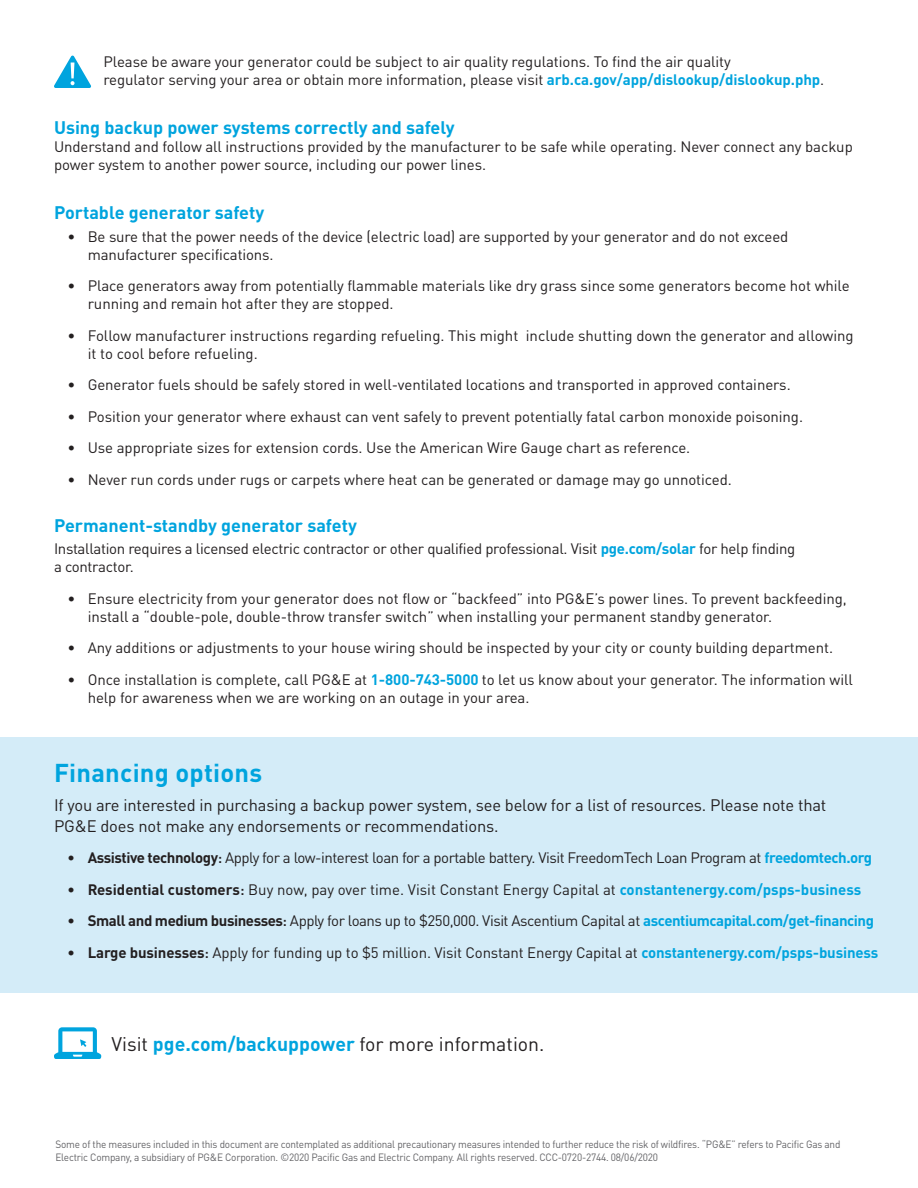
<style>
.page{position:relative;width:918px;height:1188px;background:#fff}
.page>*{position:absolute;margin:0;border:0;box-sizing:border-box;transform-origin:0 0}
.copy{font:700 25.5px "DINOT";letter-spacing:.01em;color:#00a4de}
.copy-2{font:19.5px "DINOT";color:#231f20}
.Body_Copy{font:700 18px "DINOT";color:#00a4de}
.Body_Copy-2{font:16.5px/21px "DINOT";letter-spacing:-.01em;color:#231f20}
.Body_Copy-3{font:15px/18px "DINOT";letter-spacing:-.005em;color:#231f20}
.Body_Copy-4{font:15px "DINOT";letter-spacing:-.03em;color:#231f20}
.disclaimer{font:10.5px/12.6px "DINOT";letter-spacing:-.02em;color:#636366;scale:.95 1}
.s1{font-weight:700;color:#00a4de}
.s2{font-weight:700}
.s3{font-weight:500}
</style>
<div class="page">
<div style="left:0;top:737px;width:918px;height:256px;background:#d4ecf8"></div>
<svg style="left:54px;top:1027px;width:47px;height:32px"></svg>
<svg style="left:54px;top:55px;width:37px;height:33px"></svg>
<p class="Body_Copy-3" style="left:104px;top:52px;width:722px">Please be aware your generator could be subject to air quality regulations. To find the air quality<br>regulator serving your area or obtain more information, please visit <span class="s1">arb.ca.gov/app/dislookup/dislookup.php</span>.</p>
<p class="Body_Copy" style="left:54px;top:116px;width:402px">Using backup power systems correctly and safely</p>
<p class="Body_Copy-3" style="left:54px;top:138px;width:800px">Understand and follow all instructions provided by the manufacturer to be safe while operating. Never connect any backup power system to another power source, including our power lines.</p>
<p class="Body_Copy" style="left:54px;top:201px;width:212px">Portable generator safety</p>
<p class="Body_Copy-3" style="left:88px;top:227px;width:702px;text-indent:-20px">• Be sure that the power needs of the device (electric load) are supported by your generator and do not exceed manufacturer specifications.</p>
<p class="Body_Copy-3" style="left:88px;top:276px;width:763px;text-indent:-20px">• Place generators away from potentially flammable materials like dry grass since some generators become hot while running and remain hot after they are stopped.</p>
<p class="Body_Copy-3" style="left:88px;top:326px;width:768px;text-indent:-20px">• Follow manufacturer instructions regarding refueling. This might include shutting down the generator and allowing it to cool before refueling.</p>
<p class="Body_Copy-3" style="left:68px;top:375px;width:725px">• Generator fuels should be safely stored in well-ventilated locations and transported in approved containers.</p>
<p class="Body_Copy-3" style="left:68px;top:407px;width:737px">• Position your generator where exhaust can vent safely to prevent potentially fatal carbon monoxide poisoning.</p>
<p class="Body_Copy-3" style="left:68px;top:438px;width:624px">• Use appropriate sizes for extension cords. Use the American Wire Gauge chart as reference.</p>
<p class="Body_Copy-3" style="left:68px;top:470px;width:666px">• Never run cords under rugs or carpets where heat can be generated or damage may go unnoticed.</p>
<p class="Body_Copy" style="left:54px;top:514px;width:304px">Permanent-standby generator safety</p>
<p class="Body_Copy-3" style="left:54px;top:540px;width:743px">Installation requires a licensed electric contractor or other qualified professional. Visit <span class="s1">pge.com/solar</span> for help finding a contractor.</p>
<p class="Body_Copy-3" style="left:88px;top:589px;width:761px;text-indent:-20px">• Ensure electricity from your generator does not flow or “backfeed” into PG&amp;E’s power lines. To prevent backfeeding, install a “double-pole, double-throw transfer switch” when installing your permanent standby generator.</p>
<p class="Body_Copy-3" style="left:68px;top:639px;width:767px">• Any additions or adjustments to your house wiring should be inspected by your city or county building department.</p>
<p class="Body_Copy-3" style="left:88px;top:670px;width:767px;text-indent:-20px">• Once installation is complete, call PG&amp;E at <span class="s1">1-800-743-5000</span> to let us know about your generator. The information will help for awareness when we are working on an outage in your area.</p>
<p class="copy" style="left:54px;top:756px;width:210px">Financing options</p>
<p class="Body_Copy-2" style="left:54px;top:794px;width:774px">If you are interested in purchasing a backup power system, see below for a list of resources. Please note that<br>PG&amp;E does not make any endorsements or recommendations.</p>
<p class="Body_Copy-4" style="left:68px;top:848px;width:806px"><span class="s2">• Assistive technology</span><span class="s3">:</span> Apply for a low-interest loan for a portable battery. Visit FreedomTech Loan Program at <span class="s1">freedomtech.org</span></p>
<p class="Body_Copy-3" style="left:68px;top:880px;width:795px"><span class="s2">• Residential customers</span><span class="s3">:</span> Buy now, pay over time. Visit Constant Energy Capital at <span class="s1">constantenergy.com/psps-business</span></p>
<p class="Body_Copy-4" style="left:68px;top:911px;width:808px"><span class="s2">• Small and medium businesses</span><span class="s3">:</span> Apply for loans up to $250,000. Visit Ascentium Capital at <span class="s1">ascentiumcapital.com/get-financing</span></p>
<p class="Body_Copy-3" style="left:68px;top:943px;width:812px"><span class="s2">• Large businesses</span><span class="s3">:</span> Apply for funding up to $5 million. Visit Constant Energy Capital at <span class="s1">constantenergy.com/psps-business</span></p>
<p class="copy-2" style="left:111px;top:1032px;width:435px">Visit <span class="s1">pge.com/backuppower</span> for more information.</p>
<p class="disclaimer" style="left:56px;top:1138px;width:828px">Some of the measures included in this document are contemplated as additional precautionary measures intended to further reduce the risk of wildfires. “PG&amp;E” refers to Pacific Gas and<br>Electric Company, a subsidiary of PG&amp;E Corporation. ©2020 Pacific Gas and Electric Company. All rights reserved. CCC-0720-2744. 08/06/2020</p>
</div>
